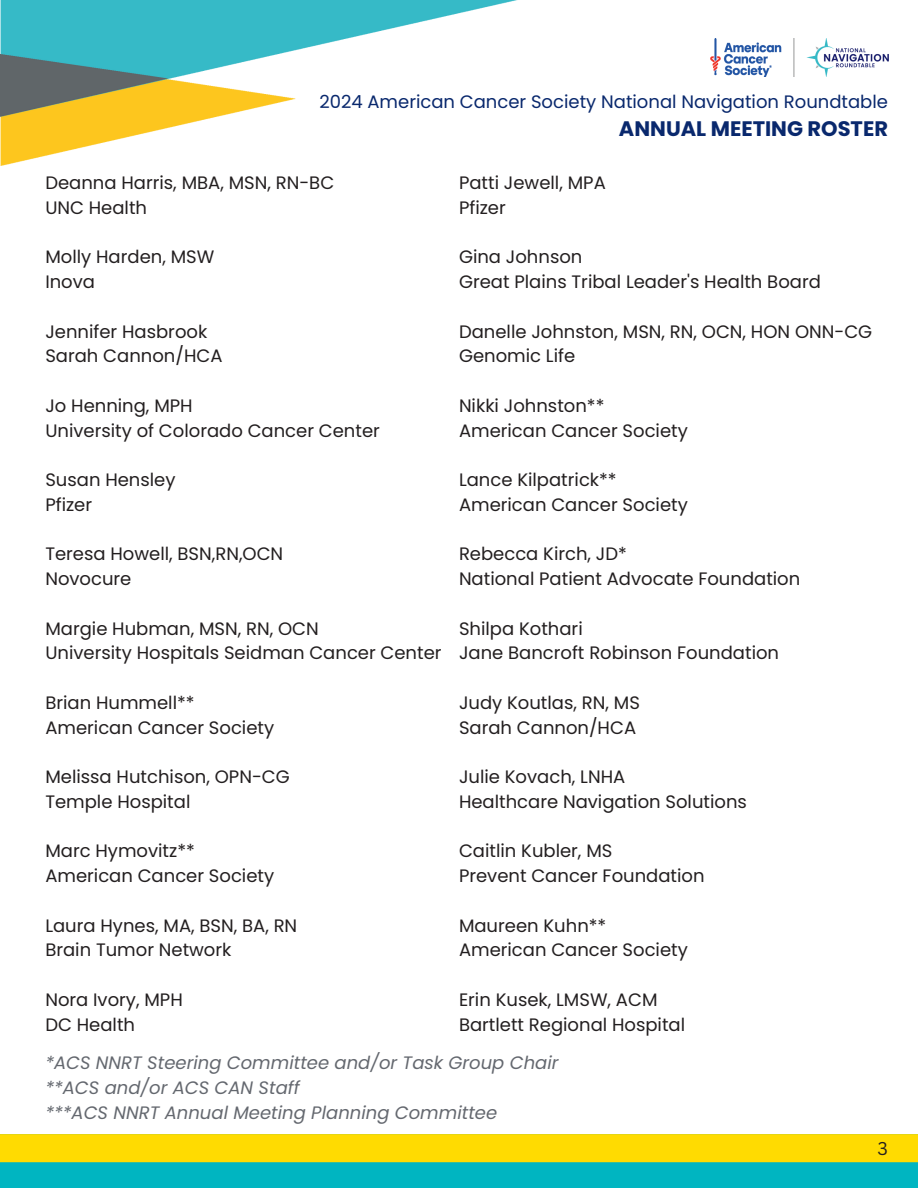
<style>
.page{position:relative;width:918px;height:1188px;background:#fff}
.page>*{position:absolute;margin:0;border:0;box-sizing:border-box;transform-origin:0 0}
.t1{font:700 21px "Poppins";color:#09286d}
.t2{font:18px/24.8px "Poppins";color:#231f20}
.t3{font:italic 18px/24.8px "Poppins";color:#64686f}
.t4{font:18px "Poppins";color:#09286d}
.t5{font:18px "Canva Sans";color:#231f20}
</style>
<div class="page">
<div style="left:0;top:1134px;width:918px;height:54px;background:#00b5c1"></div>
<div style="left:0;top:1134px;width:918px;height:28px;background:#ffdb01"></div>
<img style="left:0;top:0;width:517px;height:165px">
<img style="left:710px;top:39px;width:178px;height:37px">
<h1 class="t4" style="left:319px;top:89px;width:570px">2024 American Cancer Society National Navigation Roundtable</h1>
<h1 class="t1" style="left:619px;top:114px;width:271px">ANNUAL MEETING ROSTER</h1>
<h1 class="t2" style="left:45px;top:170px;width:290px">Deanna Harris, MBA, MSN, RN-BC<br>UNC Health</h1>
<h1 class="t2" style="left:45px;top:245px;width:171px">Molly Harden, MSW<br>Inova</h1>
<h1 class="t2" style="left:45px;top:319px;width:179px">Jennifer Hasbrook<br>Sarah Cannon/HCA</h1>
<h1 class="t2" style="left:45px;top:393px;width:336px">Jo Henning, MPH<br>University of Colorado Cancer Center</h1>
<h1 class="t2" style="left:45px;top:467px;width:132px">Susan Hensley<br>Pfizer</h1>
<h1 class="t2" style="left:45px;top:542px;width:239px">Teresa Howell, BSN,RN,OCN<br>Novocure</h1>
<h1 class="t2" style="left:45px;top:616px;width:398px">Margie Hubman, MSN, RN, OCN<br>University Hospitals Seidman Cancer Center</h1>
<h1 class="t2" style="left:45px;top:690px;width:230px">Brian Hummell**<br>American Cancer Society</h1>
<h1 class="t2" style="left:45px;top:764px;width:246px">Melissa Hutchison, OPN-CG<br>Temple Hospital</h1>
<h1 class="t2" style="left:45px;top:839px;width:230px">Marc Hymovitz**<br>American Cancer Society</h1>
<h1 class="t2" style="left:45px;top:913px;width:253px">Laura Hynes, MA, BSN, BA, RN<br>Brain Tumor Network</h1>
<h1 class="t2" style="left:45px;top:987px;width:139px">Nora Ivory, MPH<br>DC Health</h1>
<h1 class="t2" style="left:459px;top:170px;width:148px">Patti Jewell, MPA<br>Pfizer</h1>
<h1 class="t2" style="left:459px;top:245px;width:363px">Gina Johnson<br>Great Plains Tribal Leader's Health Board</h1>
<h1 class="t2" style="left:459px;top:319px;width:415px">Danelle Johnston, MSN, RN, OCN, HON ONN-CG<br>Genomic Life</h1>
<h1 class="t2" style="left:459px;top:393px;width:230px">Nikki Johnston**<br>American Cancer Society</h1>
<h1 class="t2" style="left:459px;top:467px;width:230px">Lance Kilpatrick**<br>American Cancer Society</h1>
<h1 class="t2" style="left:459px;top:542px;width:343px">Rebecca Kirch, JD*<br>National Patient Advocate Foundation</h1>
<h1 class="t2" style="left:459px;top:616px;width:322px">Shilpa Kothari<br>Jane Bancroft Robinson Foundation</h1>
<h1 class="t2" style="left:459px;top:690px;width:182px">Judy Koutlas, RN, MS<br>Sarah Cannon/HCA</h1>
<h1 class="t2" style="left:459px;top:764px;width:290px">Julie Kovach, LNHA<br>Healthcare Navigation Solutions</h1>
<h1 class="t2" style="left:459px;top:839px;width:247px">Caitlin Kubler, MS<br>Prevent Cancer Foundation</h1>
<h1 class="t2" style="left:459px;top:913px;width:230px">Maureen Kuhn**<br>American Cancer Society</h1>
<h1 class="t2" style="left:459px;top:987px;width:228px">Erin Kusek, LMSW, ACM<br>Bartlett Regional Hospital</h1>
<h1 class="t3" style="left:45px;top:1050px;width:515px">*ACS NNRT Steering Committee and/or Task Group Chair **ACS and/or ACS CAN Staff<br>***ACS NNRT Annual Meeting Planning Committee</h1>
<p class="t5" style="left:878px;top:1136px;width:12px">3</p>
</div>
